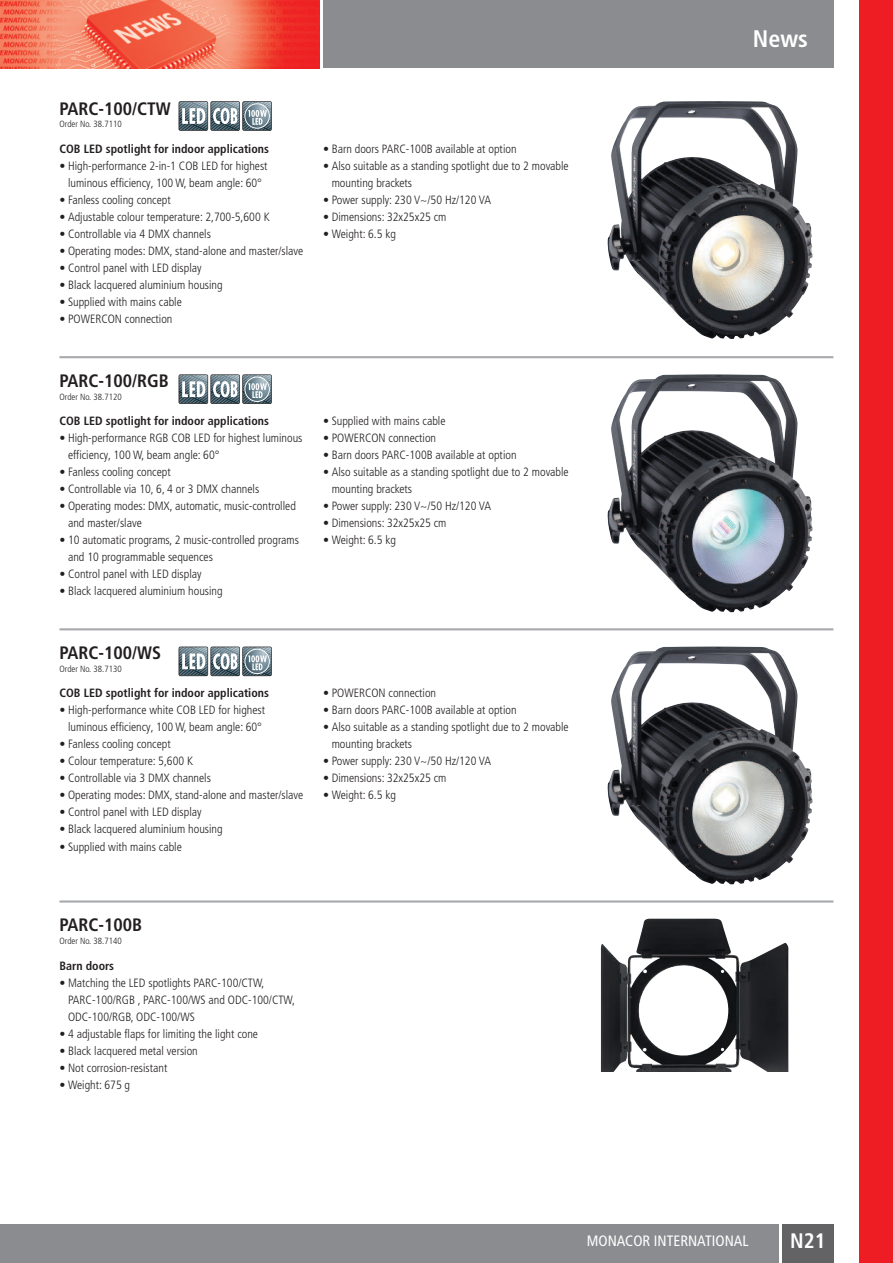
<style>
.page{position:relative;width:893px;height:1263px;background:#fff}
.page>*{position:absolute;margin:0;border:0;box-sizing:border-box;transform-origin:0 0}
.t1{font:700 condensed 24px "Frutiger LT Pro";color:#fff}
.t2{font:700 condensed 21px "Frutiger LT Pro";color:#fff}
.t3{font:700 condensed 18px "Frutiger LT Pro";color:#231f20}
.t4{font:condensed 15px "Frutiger LT Pro";color:#fff}
.t5{font:300 condensed 12px/17px "Frutiger LT Pro";color:#231f20}
.t6{font:700 condensed 12px "Frutiger LT Pro";color:#231f20}
.t7{font:300 condensed 9px "Frutiger LT Pro";color:#231f20}
</style>
<div class="page">
<div style="left:0;top:1225px;width:778px;height:38px;background:#8a8c8f"></div>
<div style="left:782px;top:1225px;width:51px;height:38px;background:#636366"></div>
<svg style="left:0;top:0;width:319px;height:68px;background:#f26e57"></svg>
<div style="left:323px;top:0;width:510px;height:68px;background:#8a8c8f"></div>
<div style="left:859px;top:0;width:34px;height:1262px;background:#ee1d23"></div>
<svg style="left:179px;top:101px;width:93px;height:30px"></svg>
<img style="left:608px;top:120px;width:205px;height:219px">
<hr style="left:60px;top:356px;width:773px;height:2px;background:#a8a9ad">
<svg style="left:179px;top:374px;width:93px;height:30px"></svg>
<img style="left:608px;top:394px;width:205px;height:218px">
<hr style="left:60px;top:628px;width:773px;height:2px;background:#a8a9ad">
<svg style="left:179px;top:647px;width:93px;height:29px"></svg>
<img style="left:608px;top:666px;width:205px;height:218px">
<hr style="left:60px;top:900px;width:773px;height:2px;background:#a8a9ad">
<img style="left:601px;top:919px;width:188px;height:152px">
<h3 class="t3" style="left:60px;top:102px;width:113px">PARC-100/CTW</h3>
<p class="t7" style="left:60px;top:121px;width:64px">Order No. 38.7110</p>
<p class="t6" style="left:60px;top:145px;width:211px">COB LED spotlight for indoor applications</p>
<p class="t5" style="left:60px;top:159px;width:210px;text-align:center">• High-performance 2-in-1 COB LED for highest luminous efficiency, 100 W, beam angle: 60°</p>
<p class="t5" style="left:60px;top:193px;width:113px">• Fanless cooling concept</p>
<p class="t5" style="left:60px;top:210px;width:212px">• Adjustable colour temperature: 2,700-5,600 K</p>
<p class="t5" style="left:60px;top:227px;width:153px">• Controllable via 4 DMX channels</p>
<p class="t5" style="left:60px;top:244px;width:245px">• Operating modes: DMX, stand-alone and master/slave</p>
<p class="t5" style="left:60px;top:261px;width:144px">• Control panel with LED display</p>
<p class="t5" style="left:60px;top:278px;width:165px">• Black lacquered aluminium housing</p>
<p class="t5" style="left:60px;top:295px;width:124px">• Supplied with mains cable</p>
<p class="t5" style="left:60px;top:312px;width:114px">• POWERCON connection</p>
<h3 class="t3" style="left:60px;top:374px;width:111px">PARC-100/RGB</h3>
<p class="t7" style="left:60px;top:393px;width:64px">Order No. 38.7120</p>
<p class="t6" style="left:60px;top:417px;width:211px">COB LED spotlight for indoor applications</p>
<p class="t5" style="left:68px;top:431px;width:236px;text-indent:-9px">• High-performance RGB COB LED for highest luminous efficiency, 100 W, beam angle: 60°</p>
<p class="t5" style="left:60px;top:465px;width:113px">• Fanless cooling concept</p>
<p class="t5" style="left:60px;top:482px;width:201px">• Controllable via 10, 6, 4 or 3 DMX channels</p>
<p class="t5" style="left:68px;top:499px;width:229px;text-indent:-9px">• Operating modes: DMX, automatic, music-controlled and master/slave</p>
<p class="t5" style="left:68px;top:533px;width:232px;text-indent:-9px">• 10 automatic programs, 2 music-controlled programs and 10 programmable sequences</p>
<p class="t5" style="left:60px;top:567px;width:144px">• Control panel with LED display</p>
<p class="t5" style="left:60px;top:584px;width:165px">• Black lacquered aluminium housing</p>
<h3 class="t3" style="left:60px;top:646px;width:103px">PARC-100/WS</h3>
<p class="t7" style="left:60px;top:665px;width:64px">Order No. 38.7130</p>
<p class="t6" style="left:60px;top:689px;width:211px">COB LED spotlight for indoor applications</p>
<p class="t5" style="left:60px;top:703px;width:207px;text-align:center">• High-performance white COB LED for highest luminous efficiency, 100 W, beam angle: 60°</p>
<p class="t5" style="left:60px;top:737px;width:113px">• Fanless cooling concept</p>
<p class="t5" style="left:60px;top:754px;width:135px">• Colour temperature: 5,600 K</p>
<p class="t5" style="left:60px;top:771px;width:153px">• Controllable via 3 DMX channels</p>
<p class="t5" style="left:60px;top:788px;width:245px">• Operating modes: DMX, stand-alone and master/slave</p>
<p class="t5" style="left:60px;top:805px;width:144px">• Control panel with LED display</p>
<p class="t5" style="left:60px;top:822px;width:165px">• Black lacquered aluminium housing</p>
<p class="t5" style="left:60px;top:839px;width:124px">• Supplied with mains cable</p>
<p class="t5" style="left:323px;top:142px;width:195px">• Barn doors PARC-100B available at option</p>
<p class="t5" style="left:332px;top:159px;width:238px;text-indent:-9px">• Also suitable as a standing spotlight due to 2 movable mounting brackets</p>
<p class="t5" style="left:323px;top:193px;width:169px">• Power supply: 230 V~/50 Hz/120 VA</p>
<p class="t5" style="left:323px;top:210px;width:125px">• Dimensions: 32x25x25 cm</p>
<p class="t5" style="left:323px;top:227px;width:74px">• Weight: 6.5 kg</p>
<p class="t5" style="left:323px;top:414px;width:124px">• Supplied with mains cable</p>
<p class="t5" style="left:323px;top:431px;width:114px">• POWERCON connection</p>
<p class="t5" style="left:323px;top:448px;width:195px">• Barn doors PARC-100B available at option</p>
<p class="t5" style="left:332px;top:465px;width:238px;text-indent:-9px">• Also suitable as a standing spotlight due to 2 movable mounting brackets</p>
<p class="t5" style="left:323px;top:499px;width:169px">• Power supply: 230 V~/50 Hz/120 VA</p>
<p class="t5" style="left:323px;top:516px;width:125px">• Dimensions: 32x25x25 cm</p>
<p class="t5" style="left:323px;top:533px;width:74px">• Weight: 6.5 kg</p>
<p class="t5" style="left:323px;top:686px;width:114px">• POWERCON connection</p>
<p class="t5" style="left:323px;top:703px;width:195px">• Barn doors PARC-100B available at option</p>
<p class="t5" style="left:332px;top:720px;width:238px;text-indent:-9px">• Also suitable as a standing spotlight due to 2 movable mounting brackets</p>
<p class="t5" style="left:323px;top:754px;width:169px">• Power supply: 230 V~/50 Hz/120 VA</p>
<p class="t5" style="left:323px;top:771px;width:125px">• Dimensions: 32x25x25 cm</p>
<p class="t5" style="left:323px;top:788px;width:74px">• Weight: 6.5 kg</p>
<h3 class="t3" style="left:60px;top:919px;width:84px">PARC-100B</h3>
<p class="t7" style="left:60px;top:938px;width:64px">Order No. 38.7140</p>
<p class="t6" style="left:60px;top:961px;width:56px">Barn doors</p>
<p class="t5" style="left:68px;top:975px;width:228px;text-indent:-9px">• Matching the LED spotlights PARC-100/CTW,<br>PARC-100/RGB , PARC-100/WS and ODC-100/CTW,<br>ODC-100/RGB, ODC-100/WS</p>
<p class="t5" style="left:60px;top:1026px;width:200px">• 4 adjustable flaps for limiting the light cone</p>
<p class="t5" style="left:60px;top:1043px;width:140px">• Black lacquered metal version</p>
<p class="t5" style="left:60px;top:1060px;width:109px">• Not corrosion-resistant</p>
<p class="t5" style="left:60px;top:1077px;width:72px">• Weight: 675 g</p>
<h1 class="t1" style="left:753px;top:30px;width:57px">News</h1>
<p class="t4" style="left:587px;top:1235px;width:163px">MONACOR INTERNATIONAL</p>
<h2 class="t2" style="left:790px;top:1233px;width:37px">N21</h2>
</div>
